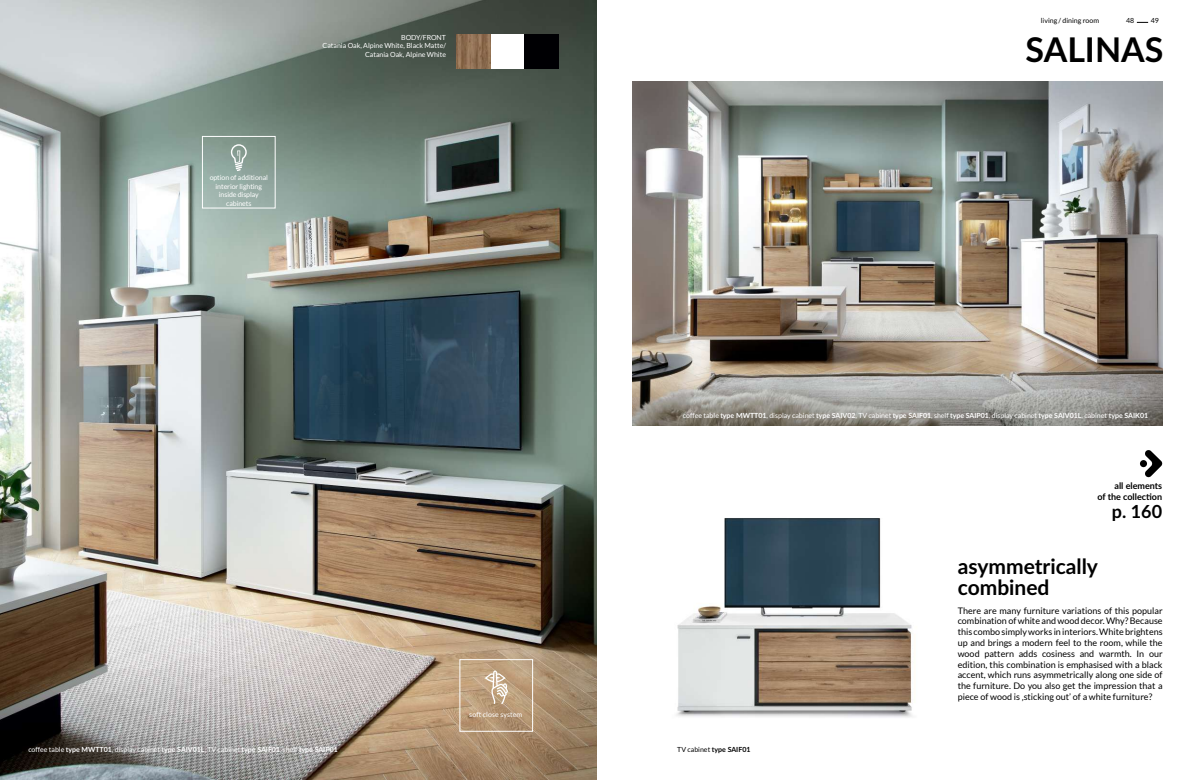
<style>
.page{position:relative;width:1191px;height:780px;background:#fff}
.page>*{position:absolute;margin:0;border:0;box-sizing:border-box;transform-origin:0 0}
.t1{font:700 34px "Lato";color:#000}
.t2{font:700 21px/21px "Lato";color:#000}
.t3{font:700 18px "Lato";color:#000}
.t4{font:9px/10.8px "Lato";color:#000;text-align:justify}
.t5{font:700 9px/10.8px "Lato";color:#000;text-align:right}
.t6{font:7px/8.4px "Lato";color:#fff;text-align:right}
.t7{font:7px "Lato";color:#000}
.t8{font:700 7px "Lato";color:#000}
.s1{font-weight:700}
.s2{font-weight:400}
</style>
<div class="page">
<img style="left:632px;top:82px;width:530px;height:343px">
<img style="left:676px;top:518px;width:236px;height:200px">
<img style="left:0;top:0;width:596px;height:780px">
<svg style="left:1144px;top:450px;width:18px;height:27px"></svg>
<div style="left:1140px;top:460px;width:7px;height:7px;background:#000;border-radius:50%"></div>
<div style="left:202px;top:136px;width:74px;height:72px;border:1px solid #fff"></div>
<svg style="left:231px;top:144px;width:16px;height:27px"></svg>
<div style="left:459px;top:659px;width:74px;height:72px;border:1px solid #fff"></div>
<svg style="left:484px;top:670px;width:24px;height:33px"></svg>
<img style="left:456px;top:34px;width:102px;height:34px">
<svg style="left:1136px;top:22px;width:12px;height:1px"></svg>
<p class="t6" style="left:210px;top:174px;width:60px;text-align:center">option of additional interior lighting inside display cabinets</p>
<p class="t6" style="left:322px;top:33px;width:125px">BODY/FRONT<br>Catania Oak, Alpine White, Black Matte/<br>Catania Oak, Alpine White</p>
<p class="t6" style="left:28px;top:744px;width:311px">coffee table <span class="s1">type MWTT01</span>, display cabinet <span class="s1">type SAIV01L</span>, TV cabinet <span class="s1">type SAIF01</span>, shelf <span class="s1">type SAIP01</span></p>
<p class="t6" style="left:469px;top:710px;width:55px">soft close system</p>
<p class="t7" style="left:1040px;top:16px;width:60px">living / dining room</p>
<p class="t7" style="left:1126px;top:16px;width:10px">48</p>
<p class="t7" style="left:1150px;top:16px;width:10px">49</p>
<h1 class="t1" style="left:1025px;top:24px;width:139px">SALINAS</h1>
<p class="t6" style="left:683px;top:411px;width:467px">coffee table <span class="s1">type MWTT01</span>, display cabinet <span class="s1">type SAIV02</span>, TV cabinet <span class="s1">type SAIF01</span>, shelf <span class="s1">type SAIP01</span>, display cabinet <span class="s1">type SAIV01L</span>, cabinet <span class="s1">type SAIK01</span></p>
<p class="t5" style="left:1097px;top:480px;width:66px">all elements<br>of the collection</p>
<h3 class="t3" style="left:1112px;top:498px;width:52px">p. 160</h3>
<h2 class="t2" style="left:957px;top:555px;width:142px">asymmetrically combined</h2>
<p class="t8" style="left:677px;top:743px;width:75px"><span class="s2">TV cabinet</span> type SAIF01</p>
<p class="t4" style="left:957px;top:604px;width:206px">There are many furniture variations of this popular combination of white and wood decor. Why? Because this combo simply works in interiors. White brightens up and brings a modern feel to the room, while the wood pattern adds cosiness and warmth. In our edition, this combination is emphasised with a black accent, which runs asymmetrically along one side of the furniture. Do you also get the impression that a piece of wood is ‚sticking out’ of a white furniture?</p>
</div>
